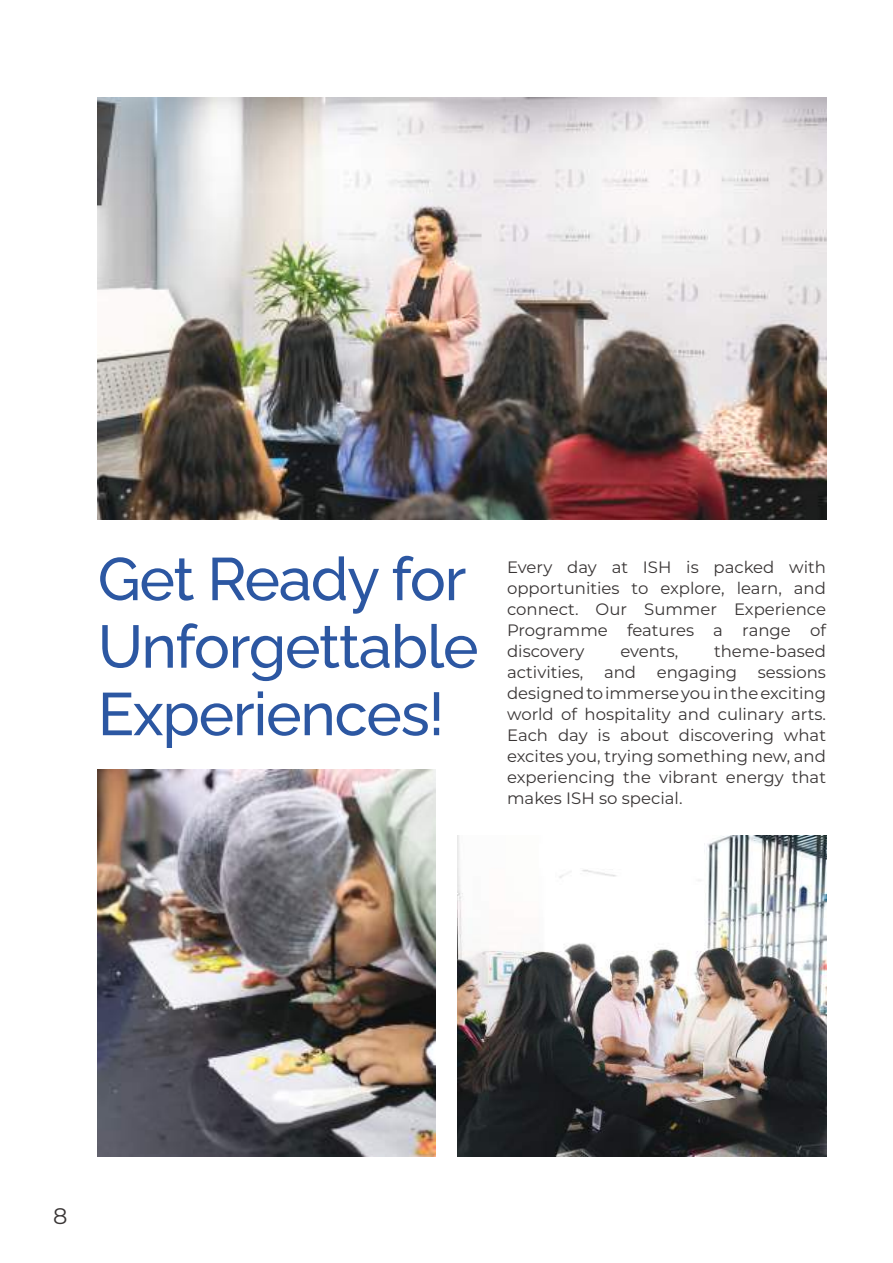
<style>
.page{position:relative;width:893px;height:1263px;background:#fff}
.page>*{position:absolute;margin:0;border:0;box-sizing:border-box;transform-origin:0 0}
.t1{font:500 60px/67.5px "Raleway";letter-spacing:-.02em;color:#2c57a2}
.t2{font:22.5px "Montserrat";color:#393535}
.t3{font:16.5px/21px "Montserrat";color:#393535;text-align:justify}
</style>
<div class="page">
<img style="left:98px;top:98px;width:728px;height:422px">
<img style="left:98px;top:770px;width:338px;height:387px">
<img style="left:457px;top:836px;width:369px;height:321px">
<h1 class="t1" style="left:98px;top:539px;width:382px">Get Ready for<br>Unforgettable<br>Experiences!</h1>
<p class="t3" style="left:507px;top:556px;width:320px">Every day at ISH is packed with opportunities to explore, learn, and connect. Our Summer Experience Programme features a range of discovery</p>
<p class="t3" style="left:507px;top:640px;width:320px;text-indent:207px">theme-based activities, and engaging sessions designed to immerse you in the exciting world of hospitality and culinary arts.<br>Each day is about discovering what excites you, trying something new, and experiencing the vibrant energy that makes ISH so special.</p>
<p class="t3" style="left:620px;top:640px;width:59px">events,</p>
<h2 class="t2" style="left:53px;top:1201px;width:16px">8</h2>
</div>
